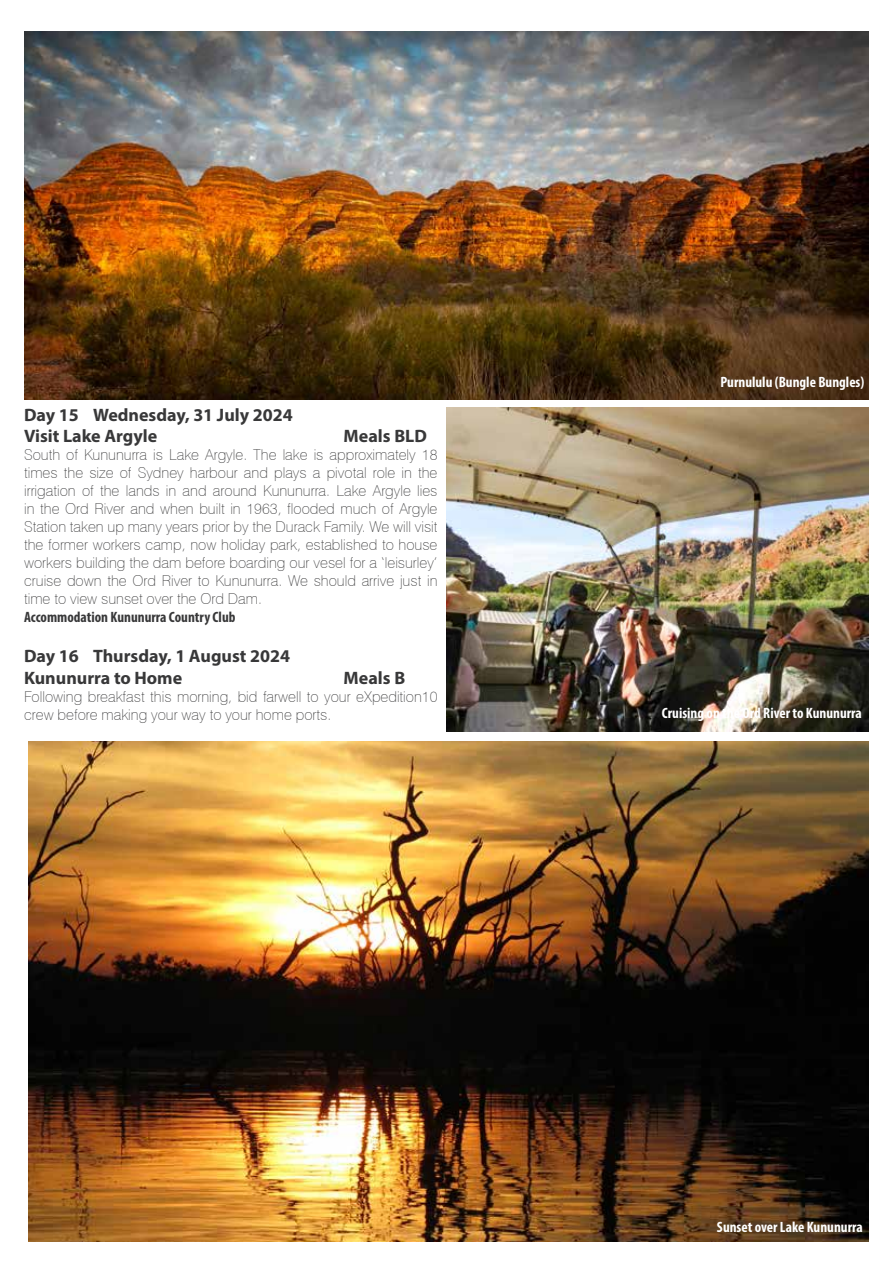
<style>
.page{position:relative;width:893px;height:1263px;background:#fff}
.page>*{position:absolute;margin:0;border:0;box-sizing:border-box;transform-origin:0 0}
.t1{font:700 18px/21.6px "Myriad Pro";color:#383839}
.t2{font:100 15px/18px "Swiss 721 BT";color:#383839;text-align:justify}
.t3{font:700 condensed 15px "Myriad Pro";color:#fff}
.t4{font:700 condensed 15px "Myriad Pro";color:#383839}
</style>
<div class="page">
<img style="left:446px;top:407px;width:423px;height:324px">
<img style="left:24px;top:32px;width:845px;height:368px">
<img style="left:29px;top:741px;width:840px;height:500px">
<p class="t1" style="left:24px;top:403px;width:270px">Day 15 Wednesday, 31 July 2024<br>Visit Lake Argyle</p>
<p class="t1" style="left:344px;top:425px;width:85px">Meals BLD</p>
<p class="t2" style="left:24px;top:446px;width:415px">South of Kununurra is Lake Argyle. The lake is approximately 18 times the size of Sydney harbour and plays a pivotal role in the irrigation of the lands in and around Kununurra. Lake Argyle lies in the Ord River and when built in 1963, flooded much of Argyle Station taken up many years prior by the Durack Family. We will visit the former workers camp, now holiday park, established to house workers building the dam before boarding our vesel for a ‘leisurley’ cruise down the Ord River to Kununurra. We should arrive just in time to view sunset over the Ord Dam.</p>
<p class="t4" style="left:24px;top:608px;width:213px">Accommodation Kununurra Country Club</p>
<p class="t1" style="left:24px;top:644px;width:267px">Day 16 Thursday, 1 August 2024<br>Kununurra to Home</p>
<p class="t1" style="left:344px;top:666px;width:63px">Meals B</p>
<p class="t2" style="left:24px;top:687px;width:415px">Following breakfast this morning, bid farwell to your eXpedition10 crew before making your way to your home ports.</p>
<p class="t3" style="left:720px;top:373px;width:145px">Purnululu (Bungle Bungles)</p>
<p class="t3" style="left:662px;top:703px;width:202px">Cruising on the Ord River to Kununurra</p>
<p class="t3" style="left:717px;top:1218px;width:147px">Sunset over Lake Kununurra</p>
</div>
